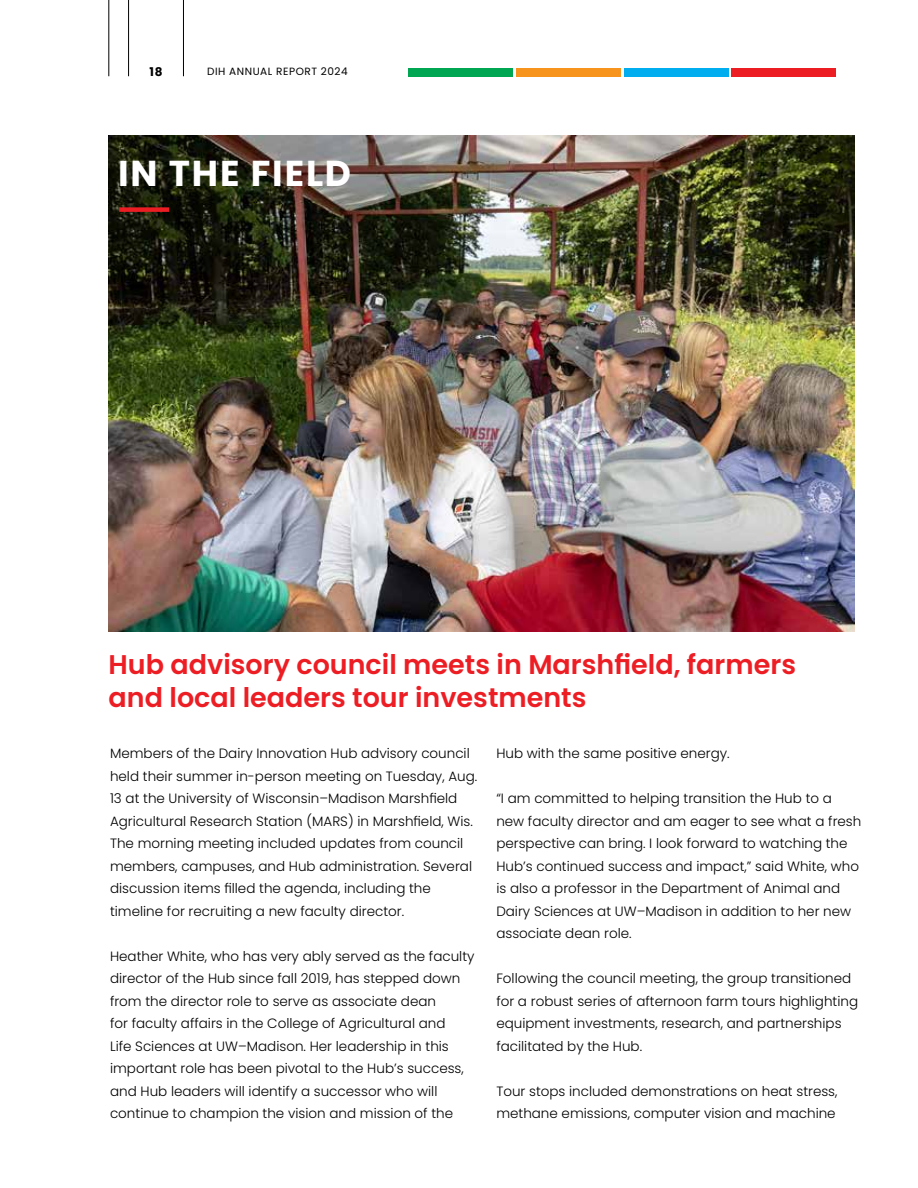
<style>
.page{position:relative;width:918px;height:1188px;background:#fff}
.page>*{position:absolute;margin:0;border:0;box-sizing:border-box;transform-origin:0 0}
.t1{font:700 36px "Poppins";letter-spacing:.05em;color:#fff}
.t2{font:600 27px/32.4px "Poppins";color:#ed1d24}
.t3{font:300 13.5px/22.5px "Poppins";color:#000}
.t4{font:700 12px "Poppins";color:#000}
.t5{font:10.5px "Poppins";letter-spacing:.05em;color:#000}
</style>
<div class="page">
<hr style="left:109px;top:0;width:1px;height:76px;background:#000">
<hr style="left:128px;top:0;width:1px;height:76px;background:#000">
<hr style="left:183px;top:0;width:1px;height:76px;background:#000">
<div style="left:409px;top:68px;width:104px;height:9px;background:#00a651"></div>
<div style="left:516px;top:68px;width:105px;height:9px;background:#f7941e"></div>
<div style="left:624px;top:68px;width:105px;height:9px;background:#00aeef"></div>
<div style="left:731px;top:68px;width:105px;height:9px;background:#ed1d24"></div>
<img style="left:109px;top:136px;width:745px;height:496px">
<div style="left:119px;top:207px;width:50px;height:5px;background:#ed1d24"></div>
<p class="t4" style="left:150px;top:65px;width:14px">18</p>
<p class="t5" style="left:207px;top:65px;width:142px">DIH ANNUAL REPORT 2024</p>
<h1 class="t1" style="left:118px;top:153px;width:234px">IN THE FIELD</h1>
<h2 class="t2" style="left:109px;top:649px;width:689px">Hub advisory council meets in Marshfield, farmers and local leaders tour investments</h2>
<p class="t3" style="left:110px;top:742px;width:369px">Members of the Dairy Innovation Hub advisory council held their summer in-person meeting on Tuesday, Aug.<br>13 at the University of Wisconsin–Madison Marshfield Agricultural Research Station (MARS) in Marshfield, Wis.<br>The morning meeting included updates from council members, campuses, and Hub administration. Several discussion items filled the agenda, including the timeline for recruiting a new faculty director.</p>
<p class="t3" style="left:110px;top:945px;width:366px">Heather White, who has very ably served as the faculty director of the Hub since fall 2019, has stepped down from the director role to serve as associate dean<br>for faculty affairs in the College of Agricultural and<br>Life Sciences at UW–Madison. Her leadership in this important role has been pivotal to the Hub’s success, and Hub leaders will identify a successor who will continue to champion the vision and mission of the</p>
<p class="t3" style="left:496px;top:743px;width:235px">Hub with the same positive energy.</p>
<p class="t3" style="left:496px;top:788px;width:367px">“I am committed to helping transition the Hub to a new faculty director and am eager to see what a fresh perspective can bring. I look forward to watching the Hub’s continued success and impact,” said White, who is also a professor in the Department of Animal and Dairy Sciences at UW–Madison in addition to her new associate dean role.</p>
<p class="t3" style="left:496px;top:968px;width:363px">Following the council meeting, the group transitioned for a robust series of afternoon farm tours highlighting equipment investments, research, and partnerships facilitated by the Hub.</p>
<p class="t3" style="left:496px;top:1080px;width:343px">Tour stops included demonstrations on heat stress, methane emissions, computer vision and machine</p>
</div>
